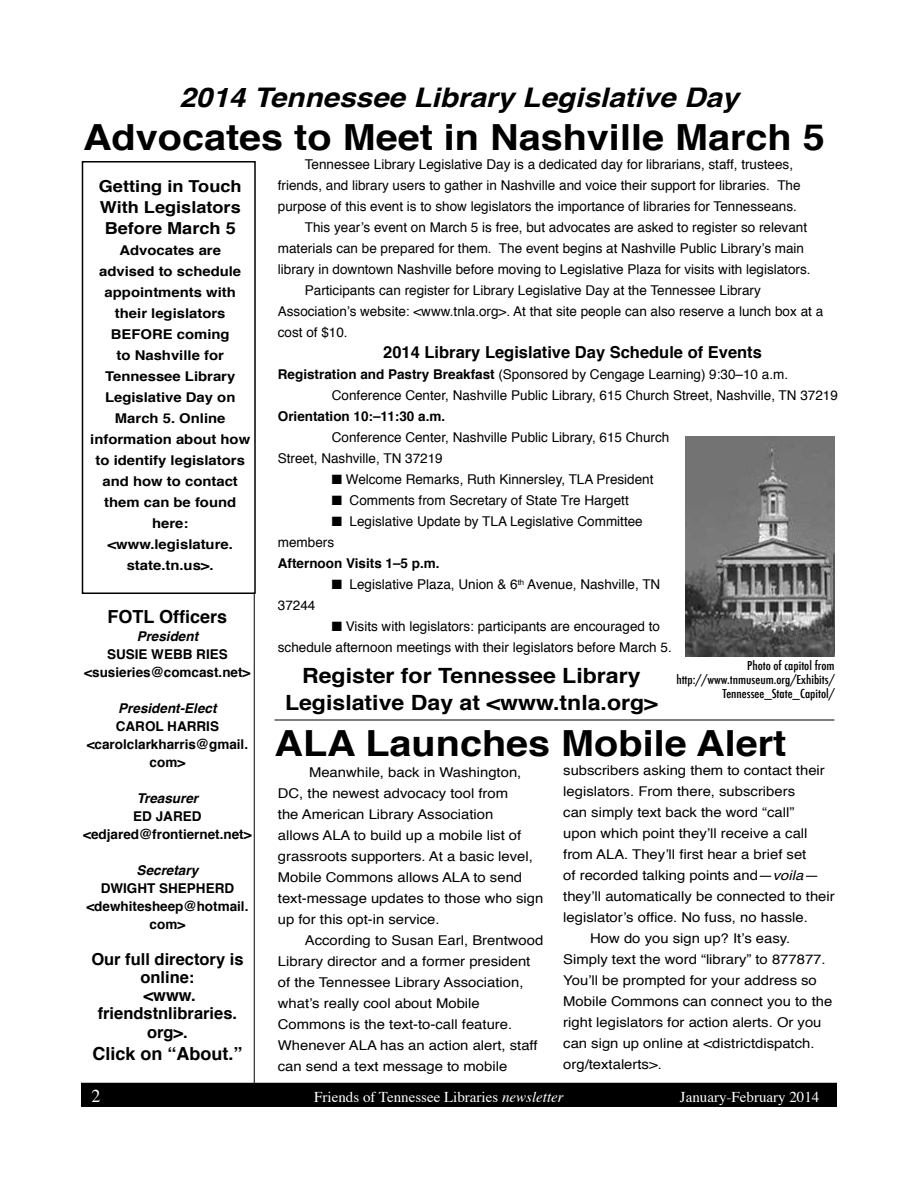
<style>
.page{position:relative;width:918px;height:1188px;background:#fff}
.page>*{position:absolute;margin:0;border:0;box-sizing:border-box;transform-origin:0 0}
.t1{font:700 36px "Helvetica";color:#000;scale:1.1 1}
.t2{font:italic 700 27px "Helvetica";color:#000;scale:1.1 1}
.t3{font:700 21px/27px "Helvetica";color:#000;text-align:center;scale:1.1 1}
.t4{font:700 18px "Helvetica";color:#000}
.t5{font:18px "Times";color:#fff}
.t6{font:700 16.5px/18px "Helvetica";color:#000;text-align:center}
.t7{font:700 16.5px/21px "Helvetica";color:#000;text-align:justify;scale:1.1 1}
.t8{font:15px "Times";color:#fff}
.t9{font:13.5px/21px "Helvetica";color:#000}
.t10{font:13.5px/21px "Helvetica";color:#000;scale:1.1 1}
.t11{font:700 13.5px/21px "Helvetica";color:#000;text-align:center;scale:1.1 1}
.t12{font:700 13.5px/18px "Helvetica";color:#000;text-align:center}
.t13{font:italic 700 13.5px "Helvetica";color:#000}
.t14{font:500 condensed 12px/14.4px "Futura";color:#000;text-align:right;scale:1.1 1}
.s1{font-weight:700}
.s2{font-style:italic}
</style>
<div class="page">
<div style="left:82px;top:1084px;width:754px;height:22px;background:#000"></div>
<div style="left:81px;top:1083px;width:756px;height:24px;border:2px solid #000"></div>
<div style="left:82px;top:161px;width:174px;height:433px;border:2px solid #000"></div>
<img style="left:686px;top:436px;width:148px;height:221px">
<hr style="left:274px;top:720px;width:560px;height:1px;background:#000">
<hr style="left:254px;top:593px;width:1px;height:491px;background:#000">
<h2 class="t2" style="left:179px;top:76px;width:510px">2014 Tennessee Library Legislative Day</h2>
<h1 class="t1" style="left:83px;top:109px;width:676px">Advocates to Meet in Nashville March 5</h1>
<p class="t9" style="left:305px;top:154px;width:490px">Tennessee Library Legislative Day is a dedicated day for librarians, staff, trustees,</p>
<p class="t9" style="left:278px;top:175px;width:524px">friends, and library users to gather in Nashville and voice their support for libraries. The</p>
<p class="t9" style="left:278px;top:197px;width:521px">purpose of this event is to show legislators the importance of libraries for Tennesseans.</p>
<p class="t9" style="left:305px;top:218px;width:504px">This year’s event on March 5 is free, but advocates are asked to register so relevant</p>
<p class="t9" style="left:278px;top:239px;width:528px">materials can be prepared for them. The event begins at Nashville Public Library’s main</p>
<p class="t9" style="left:278px;top:260px;width:534px">library in downtown Nashville before moving to Legislative Plaza for visits with legislators.</p>
<p class="t9" style="left:305px;top:281px;width:457px">Participants can register for Library Legislative Day at the Tennessee Library</p>
<p class="t9" style="left:278px;top:302px;width:547px">Association’s website: &lt;www.tnla.org&gt;. At that site people can also reserve a lunch box at a</p>
<p class="t9" style="left:278px;top:323px;width:71px">cost of $10.</p>
<p class="t6" style="left:383px;top:344px;width:380px">2014 Library Legislative Day Schedule of Events</p>
<p class="t9" style="left:332px;top:364px;width:508px;text-indent:-54px"><span class="s1">Registration and Pastry Breakfast</span> (Sponsored by Cengage Learning) 9:30–10 a.m.<br>Conference Center, Nashville Public Library, 615 Church Street, Nashville, TN 37219</p>
<p class="t12" style="left:278px;top:408px;width:169px">Orientation 10:–11:30 a.m.</p>
<p class="t9" style="left:278px;top:428px;width:393px;text-indent:54px">Conference Center, Nashville Public Library, 615 Church<br>Street, Nashville, TN 37219</p>
<p class="t9" style="left:332px;top:470px;width:323px">■ Welcome Remarks, Ruth Kinnersley, TLA President</p>
<p class="t9" style="left:332px;top:491px;width:298px">■ Comments from Secretary of State Tre Hargett</p>
<p class="t9" style="left:278px;top:512px;width:366px;text-indent:54px">■ Legislative Update by TLA Legislative Committee members</p>
<p class="t12" style="left:278px;top:555px;width:163px">Afternoon Visits 1–5 p.m.</p>
<p class="t9" style="left:332px;top:575px;width:330px">■ Legislative Plaza, Union &amp; 6<sup>th</sup> Avenue, Nashville, TN</p>
<p class="t9" style="left:278px;top:595px;width:39px">37244</p>
<p class="t9" style="left:278px;top:617px;width:395px;text-indent:54px">■ Visits with legislators: participants are encouraged to schedule afternoon meetings with their legislators before March 5.</p>
<p class="t14" style="left:676px;top:658px;width:145px">Photo of capitol from http://www.tnmuseum.org/Exhibits/<br>Tennessee_State_Capitol/</p>
<h1 class="t1" style="left:274px;top:714px;width:467px">ALA Launches Mobile Alert</h1>
<p class="t10" style="left:278px;top:762px;width:243px;text-indent:31px">Meanwhile, back in Washington, DC, the newest advocacy tool from<br>the American Library Association<br>allows ALA to build up a mobile list of grassroots supporters. At a basic level, Mobile Commons allows ALA to send text-message updates to those who sign up for this opt-in service.</p>
<p class="t10" style="left:278px;top:930px;width:243px;text-indent:27px">According to Susan Earl, Brentwood Library director and a former president of the Tennessee Library Association, what’s really cool about Mobile Commons is the text-to-call feature.<br>Whenever ALA has an action alert, staff can send a text message to mobile</p>
<p class="t7" style="left:99px;top:176px;width:131px">Getting in Touch With Legislators Before March 5</p>
<p class="t11" style="left:90px;top:240px;width:147px">Advocates are advised to schedule appointments with their legislators<br>BEFORE coming<br>to Nashville for<br>Tennessee Library<br>Legislative Day on<br>March 5. Online information about how to identify legislators and how to contact them can be found here: &lt;www.legislature. state.tn.us&gt;.</p>
<h3 class="t4" style="left:108px;top:602px;width:121px">FOTL Officers</h3>
<p class="t13" style="left:137px;top:625px;width:63px">President</p>
<p class="t12" style="left:84px;top:645px;width:168px">SUSIE WEBB RIES &lt;susieries@comcast.net&gt;</p>
<p class="t13" style="left:118px;top:697px;width:100px">President-Elect</p>
<p class="t12" style="left:87px;top:717px;width:163px">CAROL HARRIS &lt;carolclarkharris@gmail. com&gt;</p>
<p class="t13" style="left:137px;top:787px;width:63px">Treasurer</p>
<p class="t12" style="left:83px;top:807px;width:170px">ED JARED &lt;edjared@frontiernet.net&gt;</p>
<p class="t13" style="left:137px;top:859px;width:63px">Secretary</p>
<p class="t12" style="left:86px;top:879px;width:164px">DWIGHT SHEPHERD &lt;dewhitesheep@hotmail. com&gt;</p>
<p class="t6" style="left:91px;top:950px;width:154px">Our full directory is online:<br>&lt;www. friendstnlibraries.</p>
<p class="t6" style="left:147px;top:1024px;width:42px">org&gt;.</p>
<h3 class="t4" style="left:92px;top:1039px;width:152px">Click on “About.”</h3>
<h3 class="t3" style="left:285px;top:662px;width:340px">Register for Tennessee Library<br>Legislative Day at &lt;www.tnla.org&gt;</h3>
<p class="t10" style="left:563px;top:760px;width:239px">subscribers asking them to contact their</p>
<p class="t10" style="left:563px;top:781px;width:212px">legislators. From there, subscribers</p>
<p class="t10" style="left:563px;top:802px;width:212px">can simply text back the word “call”</p>
<p class="t10" style="left:563px;top:823px;width:224px">upon which point they’ll receive a call</p>
<p class="t10" style="left:563px;top:844px;width:223px">from ALA. They’ll first hear a brief set</p>
<p class="t10" style="left:563px;top:865px;width:233px">of recorded talking points and—<span class="s2">voila—</span></p>
<p class="t10" style="left:563px;top:886px;width:248px">they’ll automatically be connected to their</p>
<p class="t10" style="left:563px;top:907px;width:224px">legislator’s office. No fuss, no hassle.</p>
<p class="t10" style="left:590px;top:928px;width:183px">How do you sign up? It’s easy.</p>
<p class="t10" style="left:563px;top:949px;width:240px">Simply text the word “library” to 877877.</p>
<p class="t10" style="left:563px;top:970px;width:232px">You’ll be prompted for your address so</p>
<p class="t10" style="left:563px;top:991px;width:246px">Mobile Commons can connect you to the</p>
<p class="t10" style="left:563px;top:1012px;width:236px">right legislators for action alerts. Or you</p>
<p class="t10" style="left:563px;top:1033px;width:230px">can sign up online at &lt;districtdispatch.</p>
<p class="t10" style="left:563px;top:1054px;width:91px">org/textalerts&gt;.</p>
<h3 class="t5" style="left:92px;top:1079px;width:10px">2</h3>
<p class="t8" style="left:314px;top:1083px;width:251px">Friends of Tennessee Libraries <span class="s2">newsletter</span></p>
<p class="t8" style="left:680px;top:1083px;width:141px">January-February 2014</p>
</div>
